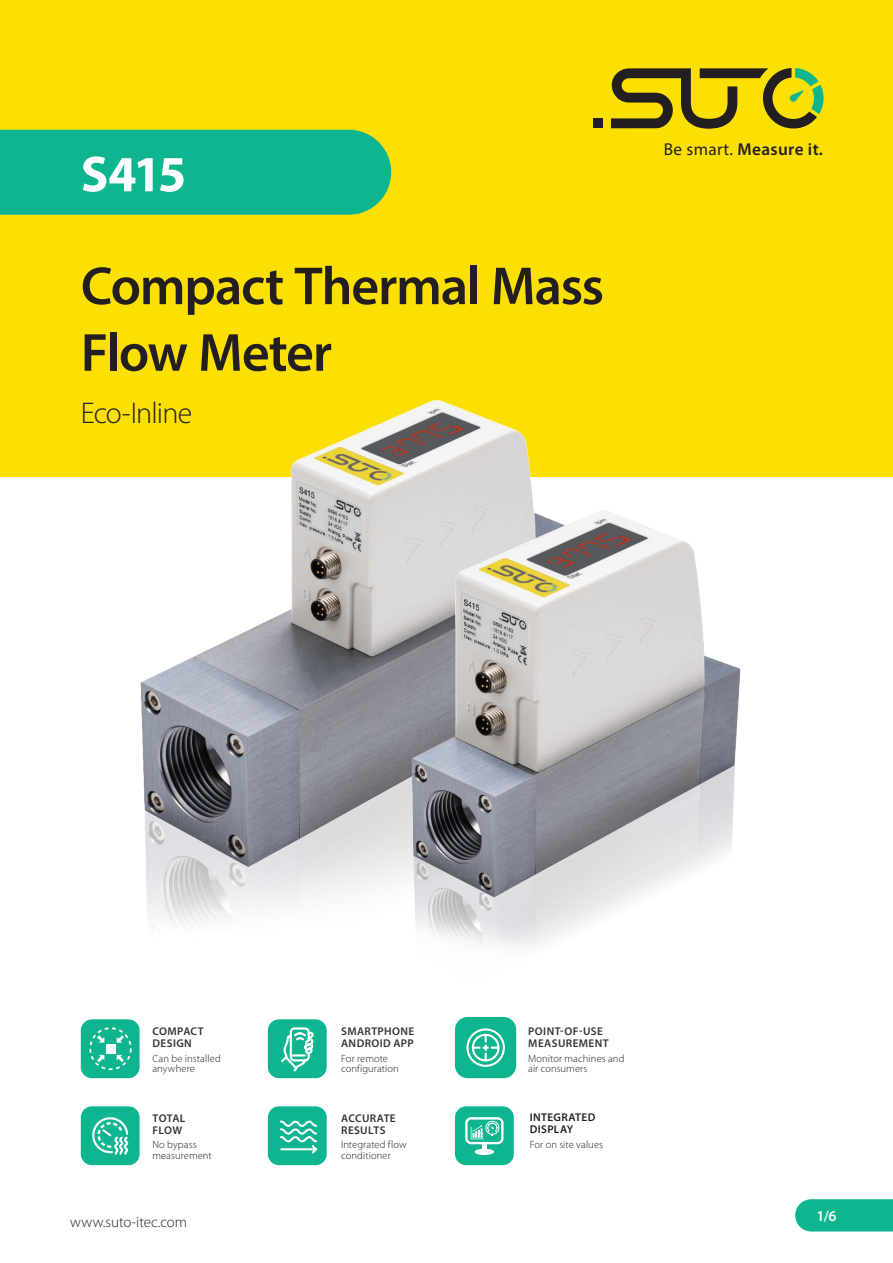
<style>
.page{position:relative;width:893px;height:1263px;background:#fff}
.page>*{position:absolute;margin:0;border:0;box-sizing:border-box;transform-origin:0 0}
.t1{font:600 54px/66.6px "Myriad Pro";letter-spacing:-.02em;color:#231f20}
.t2{font:700 51px "Myriad Pro";color:#fff}
.t3{font:300 30px "Myriad Pro";letter-spacing:-.03em;color:#231f20}
.t4{font:600 17.25px "Myriad Pro";letter-spacing:.02em;color:#231f20}
.t5{font:300 15px "Myriad Pro";color:#231f20}
.t6{font:600 15px "Myriad Pro";color:#fff}
.t7{font:600 11.25px/12px "Myriad Pro";letter-spacing:.035em;color:#353537}
.t8{font:600 11.25px/12px "Myriad Pro";letter-spacing:.035em;color:#231f20}
.t9{font:300 10.5px/10.5px "Myriad Pro";letter-spacing:.01em;color:#231f20}
.s1{font-weight:400}
</style>
<div class="page">
<svg style="left:795px;top:1199px;width:98px;height:32px;background:#18b893"></svg>
<div style="left:0;top:0;width:893px;height:476px;background:#fce004"></div>
<div style="left:0;top:130px;width:391px;height:85px;background:#0eb58f"></div>
<div style="left:81px;top:1019px;width:59px;height:59px;background:#0eb58f;border-radius:11px"></div>
<svg style="left:89px;top:1027px;width:43px;height:43px"></svg>
<div style="left:106px;top:1044px;width:9px;height:9px;background:#fff"></div>
<div style="left:268px;top:1019px;width:59px;height:59px;background:#0eb58f;border-radius:11px"></div>
<svg style="left:281px;top:1027px;width:33px;height:44px"></svg>
<div style="left:81px;top:1106px;width:59px;height:59px;background:#0eb58f;border-radius:11px"></div>
<svg style="left:92px;top:1117px;width:36px;height:38px"></svg>
<div style="left:268px;top:1106px;width:59px;height:59px;background:#0eb58f;border-radius:11px"></div>
<svg style="left:280px;top:1120px;width:37px;height:33px"></svg>
<svg style="left:611px;top:68px;width:213px;height:61px"></svg>
<div style="left:593px;top:118px;width:10px;height:10px;background:#231f20"></div>
<div style="left:455px;top:1106px;width:59px;height:59px;background:#0eb58f;border-radius:11px"></div>
<div style="left:475px;top:1149px;width:19px;height:6px;background:#fff;border-radius:50%"></div>
<svg style="left:465px;top:1117px;width:39px;height:33px"></svg>
<div style="left:455px;top:1017px;width:61px;height:61px;background:#0eb58f;border-radius:13px"></div>
<svg style="left:466px;top:1028px;width:39px;height:39px"></svg>
<img style="left:140px;top:400px;width:462px;height:526px">
<img style="left:412px;top:508px;width:329px;height:439px">
<h2 class="t2" style="left:81px;top:141px;width:107px">S415</h2>
<h1 class="t1" style="left:81px;top:251px;width:525px">Compact Thermal Mass<br>Flow Meter</h1>
<h3 class="t3" style="left:81px;top:397px;width:113px">Eco-Inline</h3>
<h3 class="t4" style="left:664px;top:140px;width:161px"><span class="s1">Be smart.</span> Measure it.</h3>
<p class="t7" style="left:153px;top:1025px;width:53px">COMPACT<br>DESIGN</p>
<p class="t9" style="left:152px;top:1053px;width:70px">Can be installed anywhere</p>
<p class="t7" style="left:153px;top:1111px;width:34px">TOTAL<br>FLOW</p>
<p class="t9" style="left:152px;top:1140px;width:61px">No bypass measurement</p>
<h3 class="t5" style="left:70px;top:1213px;width:118px">www.suto-itec.com</h3>
<p class="t7" style="left:341px;top:1025px;width:75px">SMARTPHONE<br>ANDROID APP</p>
<p class="t9" style="left:341px;top:1053px;width:59px">For remote configuration</p>
<p class="t7" style="left:341px;top:1111px;width:56px">ACCURATE<br>RESULTS</p>
<p class="t9" style="left:341px;top:1140px;width:67px">Integrated flow conditioner</p>
<p class="t7" style="left:528px;top:1025px;width:82px">POINT-OF-USE<br>MEASUREMENT</p>
<p class="t9" style="left:528px;top:1053px;width:98px">Monitor machines and air consumers</p>
<p class="t8" style="left:530px;top:1111px;width:67px">INTEGRATED<br>DISPLAY</p>
<p class="t9" style="left:530px;top:1139px;width:75px">For on site values</p>
<h3 class="t6" style="left:816px;top:1206px;width:22px">1/6</h3>
</div>
